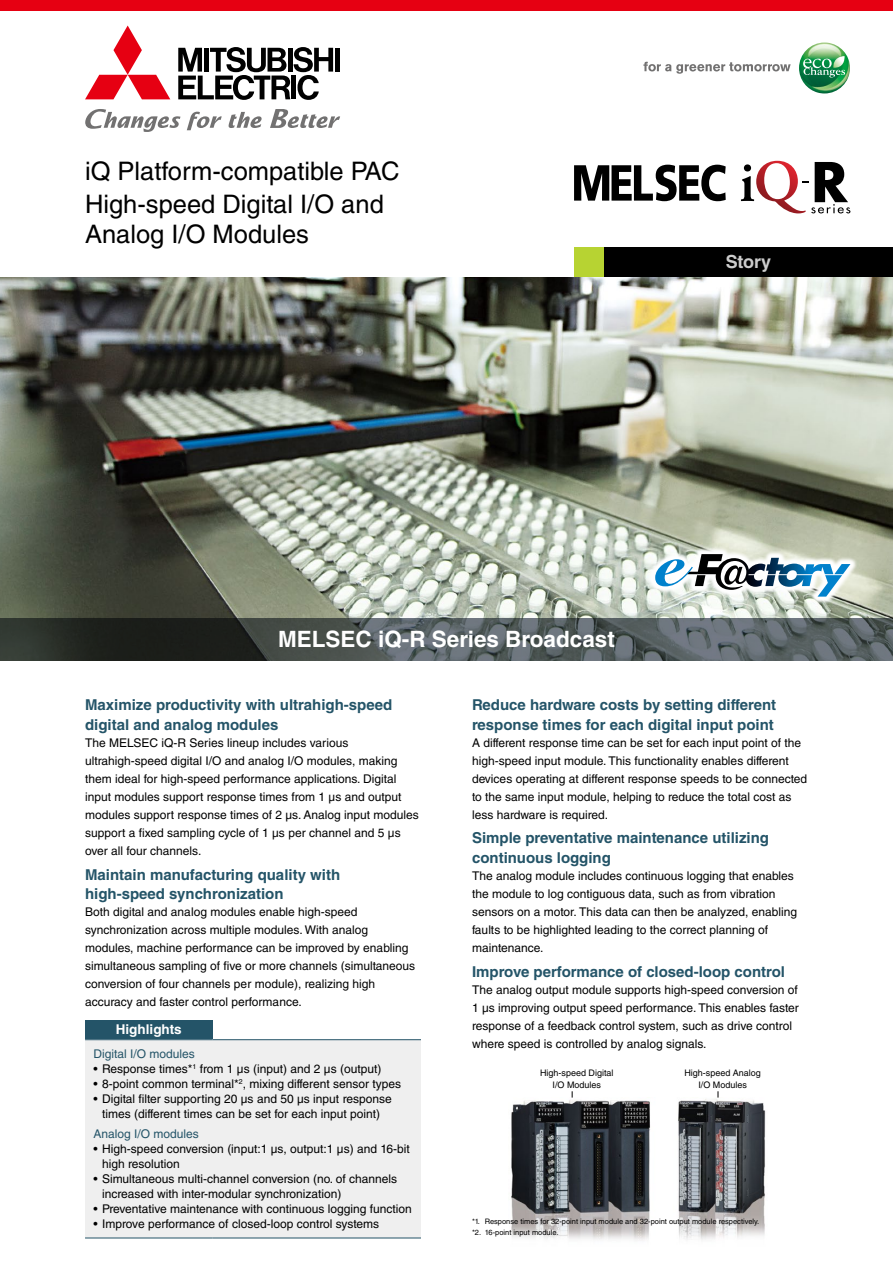
<style>
.page{position:relative;width:893px;height:1263px;background:#fff}
.page>*{position:absolute;margin:0;border:0;box-sizing:border-box;transform-origin:0 0}
.t1{font:25.5px/31.7px "Helvetica LT Std";color:#000}
.t2{font:700 22.5px "Helvetica LT Std";color:#fff}
.t3{font:700 18px "Helvetica LT Std";color:#fff}
.t4{font:700 15px/19.5px "Helvetica LT Std";color:#245468}
.t5{font:700 13.5px "Helvetica LT Std";color:#fff}
.t6{font:12px/18px "Helvetica LT Std";color:#000}
.t7{font:12px "Helvetica LT Std";color:#245468}
.t8{font:9px/12px "Helvetica LT Std";color:#000;text-align:center}
.t9{font:7.5px/11.2px "Helvetica LT Std";color:#000}
</style>
<div class="page">
<img style="left:0;top:276px;width:893px;height:342px">
<svg style="left:643px;top:62px;width:148px;height:12px"></svg>
<img style="left:799px;top:43px;width:51px;height:50px">
<svg style="left:803px;top:56px;width:42px;height:22px"></svg>
<svg style="left:187px;top:112px;width:35px;height:18px"></svg>
<svg style="left:270px;top:109px;width:70px;height:19px"></svg>
<svg style="left:85px;top:109px;width:95px;height:23px"></svg>
<svg style="left:229px;top:112px;width:33px;height:16px"></svg>
<svg style="left:85px;top:26px;width:85px;height:73px"></svg>
<div style="left:335px;top:48px;width:5px;height:24px;background:#000"></div>
<svg style="left:178px;top:47px;width:155px;height:53px"></svg>
<svg style="left:647px;top:546px;width:211px;height:58px"></svg>
<svg style="left:655px;top:554px;width:195px;height:43px"></svg>
<img style="left:511px;top:1097px;width:255px;height:144px">
<svg style="left:574px;top:165px;width:152px;height:36px"></svg>
<svg style="left:741px;top:161px;width:109px;height:52px"></svg>
<div style="left:604px;top:247px;width:289px;height:29px;background:#000"></div>
<div style="left:574px;top:247px;width:30px;height:29px;background:#b7d332"></div>
<svg style="left:0;top:618px;width:893px;height:42px;background:#484f4f"></svg>
<div style="left:85px;top:1020px;width:128px;height:20px;background:#245468"></div>
<div style="left:85px;top:1040px;width:336px;height:198px;background:#efefef"></div>
<hr style="left:213px;top:1039px;width:208px;height:1px;background:#245468">
<hr style="left:85px;top:1237px;width:128px;height:1px;background:#245468">
<hr style="left:213px;top:1237px;width:208px;height:1px;background:#245468">
<div style="left:0;top:0;width:893px;height:10px;background:#e60012"></div>
<h1 class="t1" style="left:85px;top:155px;width:316px">iQ Platform-compatible PAC<br>High-speed Digital I/O and<br>Analog I/O Modules</h1>
<h3 class="t3" style="left:725px;top:251px;width:47px">Story</h3>
<h2 class="t2" style="left:278px;top:625px;width:338px">MELSEC iQ-R Series Broadcast</h2>
<p class="t4" style="left:85px;top:695px;width:309px">Maximize productivity with ultrahigh-speed digital and analog modules</p>
<p class="t6" style="left:85px;top:733px;width:335px">The MELSEC iQ-R Series lineup includes various ultrahigh-speed digital I/O and analog I/O modules, making them ideal for high-speed performance applications. Digital input modules support response times from 1 μs and output modules support response times of 2 μs. Analog input modules support a fixed sampling cycle of 1 μs per channel and 5 μs over all four channels.</p>
<p class="t4" style="left:85px;top:864px;width:257px">Maintain manufacturing quality with high-speed synchronization</p>
<p class="t6" style="left:85px;top:903px;width:332px">Both digital and analog modules enable high-speed synchronization across multiple modules. With analog modules, machine performance can be improved by enabling simultaneous sampling of five or more channels (simultaneous conversion of four channels per module), realizing high accuracy and faster control performance.</p>
<p class="t5" style="left:116px;top:1021px;width:68px">Highlights</p>
<p class="t7" style="left:94px;top:1047px;width:103px">Digital I/O modules</p>
<p class="t6" style="left:94px;top:1060px;width:289px">• Response times*<sup>1</sup> from 1 μs (input) and 2 μs (output)</p>
<p class="t6" style="left:94px;top:1075px;width:309px">• 8-point common terminal*<sup>2</sup>, mixing different sensor types</p>
<p class="t6" style="left:94px;top:1092px;width:300px;line-height:15px;text-align:center">• Digital filter supporting 20 μs and 50 μs input response times (different times can be set for each input point)</p>
<p class="t7" style="left:94px;top:1126px;width:107px">Analog I/O modules</p>
<p class="t6" style="left:102px;top:1141px;width:309px;line-height:15px;text-indent:-9px">• High-speed conversion (input:1 μs, output:1 μs) and 16-bit high resolution</p>
<p class="t6" style="left:102px;top:1171px;width:297px;line-height:15px;text-indent:-9px">• Simultaneous multi-channel conversion (no. of channels increased with inter-modular synchronization)</p>
<p class="t6" style="left:94px;top:1199px;width:320px">• Preventative maintenance with continuous logging function</p>
<p class="t6" style="left:94px;top:1214px;width:287px">• Improve performance of closed-loop control systems</p>
<p class="t4" style="left:472px;top:695px;width:306px">Reduce hardware costs by setting different response times for each digital input point</p>
<p class="t6" style="left:472px;top:733px;width:337px">A different response time can be set for each input point of the high-speed input module. This functionality enables different devices operating at different response speeds to be connected to the same input module, helping to reduce the total cost as less hardware is required.</p>
<p class="t4" style="left:472px;top:828px;width:299px">Simple preventative maintenance utilizing continuous logging</p>
<p class="t6" style="left:472px;top:867px;width:326px">The analog module includes continuous logging that enables the module to log contiguous data, such as from vibration sensors on a motor. This data can then be analyzed, enabling faults to be highlighted leading to the correct planning of maintenance.</p>
<p class="t4" style="left:472px;top:961px;width:315px">Improve performance of closed-loop control</p>
<p class="t6" style="left:472px;top:980px;width:328px">The analog output module supports high-speed conversion of 1 μs improving output speed performance. This enables faster response of a feedback control system, such as drive control where speed is controlled by analog signals.</p>
<p class="t8" style="left:540px;top:1067px;width:75px">High-speed Digital<br>I/O Modules</p>
<p class="t8" style="left:684px;top:1067px;width:78px">High-speed Analog<br>I/O Modules</p>
<p class="t9" style="left:472px;top:1215px;width:289px">*1. Response times for 32-point input module and 32-point output module respectively. *2. 16-point input module.</p>
</div>
